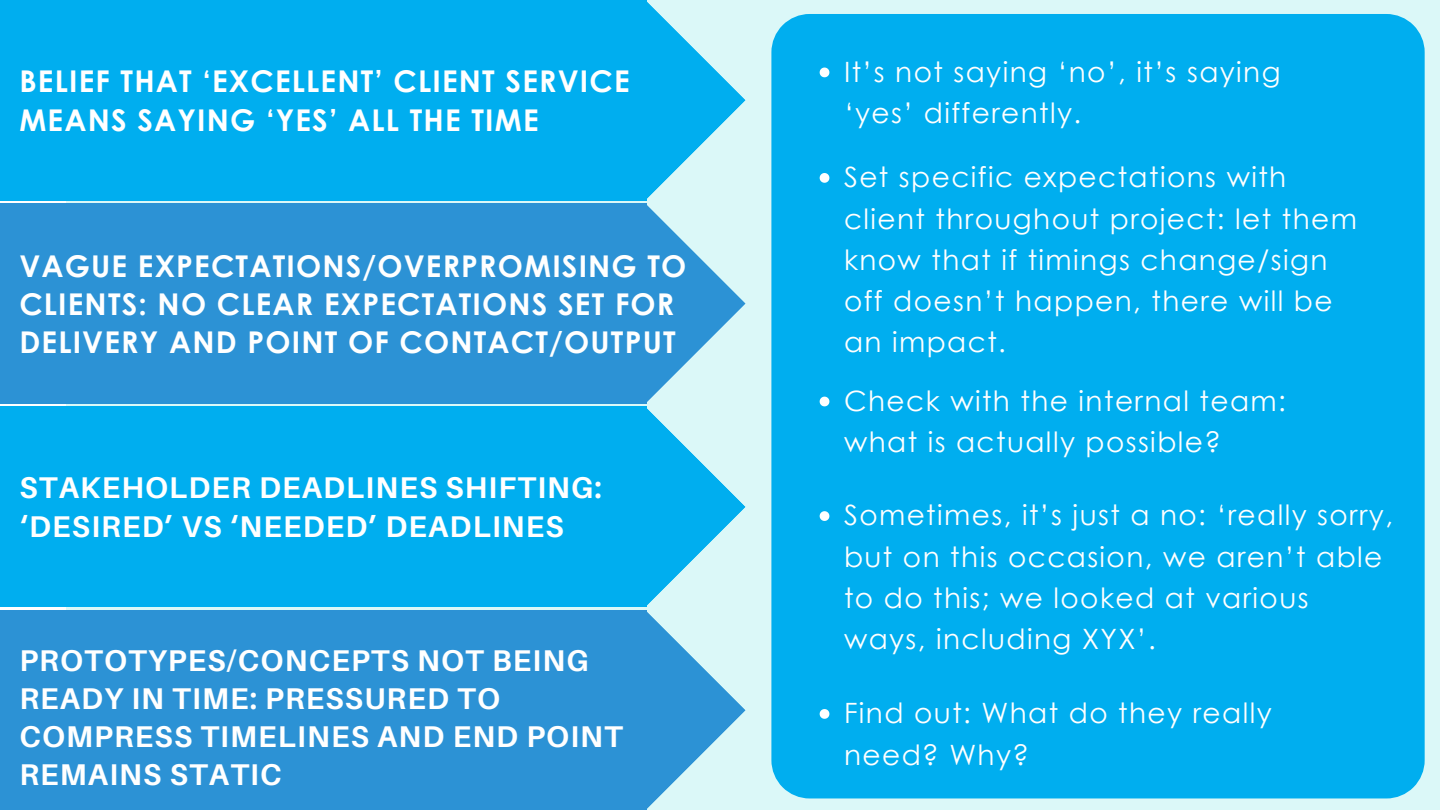
<style>
.page{position:relative;width:1440px;height:810px;background:#fff}
.page>*{position:absolute;margin:0;border:0;box-sizing:border-box;transform-origin:0 0}
.t1{font:700 30px/38.2px "Century Gothic";letter-spacing:.04em;color:#fff}
.t2{font:700 30px/38.2px "Aileron";letter-spacing:.04em;color:#fff}
.t3{font:28px/41.2px "Century Gothic";letter-spacing:.05em;color:#fff}
</style>
<div class="page">
<div style="left:66px;top:0;width:1374px;height:810px;background:#dbf8f8"></div>
<div style="left:0;top:0;width:646px;height:200px;background:#00aeef"></div>
<div style="left:0;top:203px;width:646px;height:201px;background:#2c92d5"></div>
<div style="left:0;top:407px;width:646px;height:200px;background:#00aeef"></div>
<div style="left:0;top:610px;width:646px;height:200px;background:#2c92d5"></div>
<svg style="left:546px;top:0;width:200px;height:810px"></svg>
<div style="left:771px;top:14px;width:654px;height:784px;background:#00aeef"></div>
<svg style="left:820px;top:68px;width:9px;height:9px"></svg>
<svg style="left:820px;top:173px;width:9px;height:10px"></svg>
<svg style="left:820px;top:511px;width:9px;height:10px"></svg>
<svg style="left:820px;top:397px;width:9px;height:9px"></svg>
<svg style="left:820px;top:709px;width:9px;height:10px"></svg>
<p class="t1" style="left:19px;top:62px;width:612px">BELIEF THAT ‘EXCELLENT’ CLIENT SERVICE<br>MEANS SAYING ‘YES’ ALL THE TIME</p>
<p class="t3" style="left:844px;top:50px;width:438px">It’s not saying ‘no’, it’s saying ‘yes’ differently.</p>
<p class="t3" style="left:844px;top:156px;width:515px">Set specific expectations with client throughout project: let them know that if timings change/sign off doesn’t happen, there will be an impact.</p>
<p class="t1" style="left:19px;top:246px;width:669px">VAGUE EXPECTATIONS/OVERPROMISING TO<br>CLIENTS: NO CLEAR EXPECTATIONS SET FOR<br>DELIVERY AND POINT OF CONTACT/OUTPUT</p>
<p class="t2" style="left:19px;top:468px;width:584px">STAKEHOLDER DEADLINES SHIFTING: ‘DESIRED’ VS ‘NEEDED’ DEADLINES</p>
<p class="t2" style="left:19px;top:640px;width:605px">PROTOTYPES/CONCEPTS NOT BEING<br>READY IN TIME: PRESSURED TO<br>COMPRESS TIMELINES AND END POINT<br>REMAINS STATIC</p>
<p class="t3" style="left:844px;top:379px;width:443px">Check with the internal team: what is actually possible?</p>
<p class="t3" style="left:844px;top:494px;width:551px">Sometimes, it’s just a no: ‘really sorry, but on this occasion, we aren’t able to do this; we looked at various ways, including XYX’.</p>
<p class="t3" style="left:844px;top:692px;width:429px">Find out: What do they really need? Why?</p>
</div>
